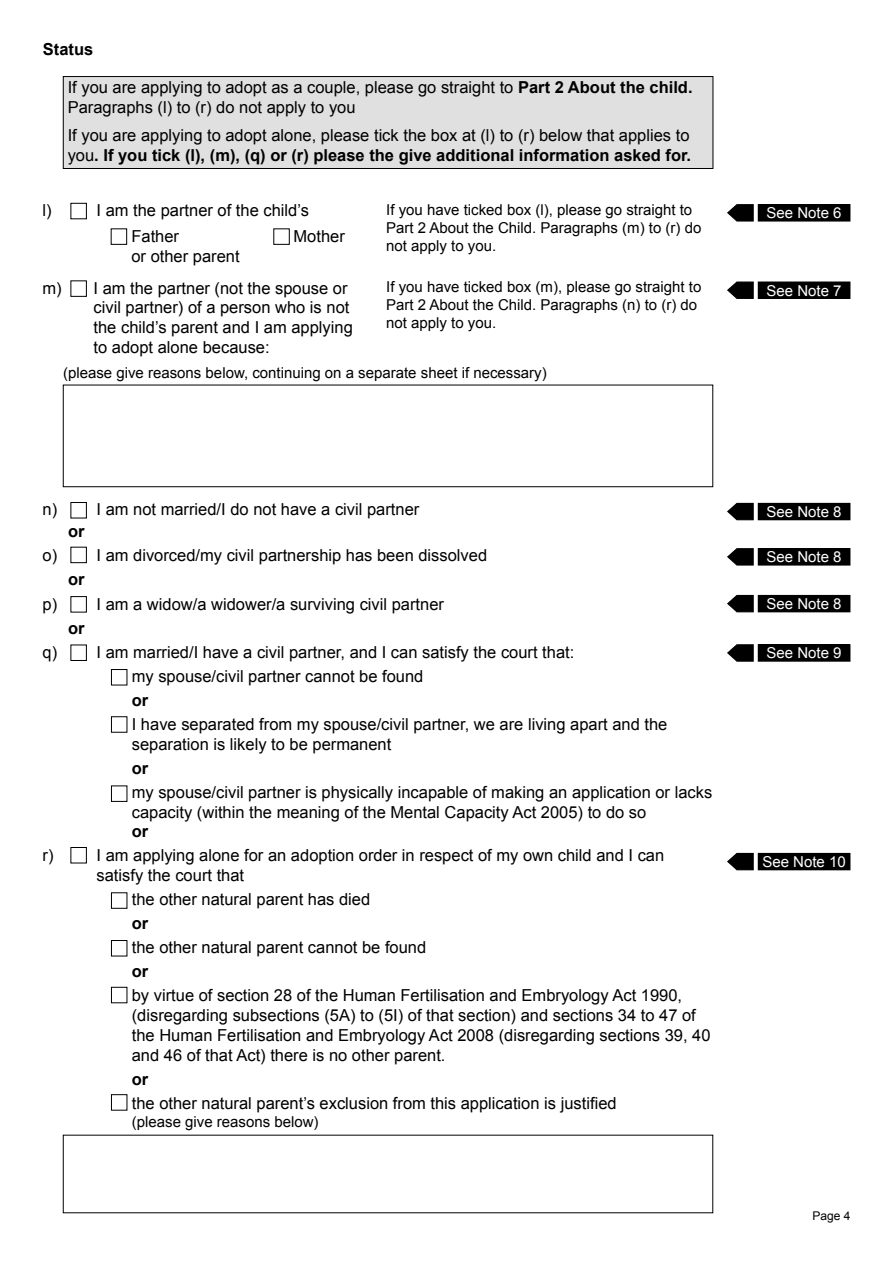
<style>
.page{position:relative;width:893px;height:1263px;background:#fff}
.page>*{position:absolute;margin:0;border:0;box-sizing:border-box;transform-origin:0 0}
.t1{font:16.5px/19.8px "Arial";color:#000}
.t2{font:700 16.5px "Arial";color:#000}
.t3{font:15px/18px "Arial";color:#000}
.t4{font:15px "Arial";color:#fff}
.t5{font:12px "Arial";color:#000}
.s1{font-weight:700}
</style>
<div class="page">
<div style="left:63px;top:77px;width:650px;height:91px;background:#e0e0e0"></div>
<div style="left:63px;top:76px;width:650px;height:93px;border:1px solid #000"></div>
<div style="left:758px;top:205px;width:92px;height:16px;background:#000"></div>
<div style="left:758px;top:204px;width:92px;height:18px;border:1px solid #000"></div>
<div style="left:758px;top:282px;width:92px;height:16px;background:#000"></div>
<div style="left:758px;top:281px;width:92px;height:18px;border:1px solid #000"></div>
<svg style="left:111px;top:669px;width:16px;height:441px"></svg>
<div style="left:758px;top:503px;width:92px;height:17px;background:#000"></div>
<svg style="left:727px;top:502px;width:27px;height:19px"></svg>
<div style="left:758px;top:549px;width:92px;height:16px;background:#000"></div>
<div style="left:758px;top:548px;width:92px;height:18px;border:1px solid #000"></div>
<svg style="left:727px;top:548px;width:27px;height:18px"></svg>
<div style="left:758px;top:595px;width:92px;height:17px;background:#000"></div>
<svg style="left:727px;top:594px;width:27px;height:19px"></svg>
<div style="left:758px;top:645px;width:92px;height:16px;background:#000"></div>
<div style="left:758px;top:644px;width:92px;height:18px;border:1px solid #000"></div>
<svg style="left:727px;top:644px;width:27px;height:18px"></svg>
<div style="left:758px;top:853px;width:92px;height:17px;background:#000"></div>
<svg style="left:727px;top:852px;width:27px;height:19px"></svg>
<div style="left:71px;top:203px;width:16px;height:16px;border:1px solid #000"></div>
<svg style="left:727px;top:204px;width:27px;height:18px"></svg>
<svg style="left:727px;top:281px;width:27px;height:18px"></svg>
<div style="left:111px;top:229px;width:16px;height:16px;border:1px solid #000"></div>
<div style="left:71px;top:281px;width:16px;height:16px;border:1px solid #000"></div>
<div style="left:63px;top:385px;width:650px;height:102px;border:1px solid #000"></div>
<div style="left:71px;top:502px;width:16px;height:16px;border:1px solid #000"></div>
<div style="left:71px;top:547px;width:16px;height:16px;border:1px solid #000"></div>
<div style="left:71px;top:596px;width:16px;height:16px;border:1px solid #000"></div>
<div style="left:71px;top:645px;width:16px;height:16px;border:1px solid #000"></div>
<div style="left:71px;top:847px;width:16px;height:16px;border:1px solid #000"></div>
<p class="t2" style="left:43px;top:38px;width:52px">Status</p>
<p class="t1" style="left:68px;top:78px;width:626px">If you are applying to adopt as a couple, please go straight to <span class="s1">Part 2 About the child.<br></span>Paragraphs (l) to (r) do not apply to you</p>
<p class="t1" style="left:68px;top:126px;width:625px">If you are applying to adopt alone, please tick the box at (l) to (r) below that applies to you<span class="s1">. If you tick (l), (m), (q) or (r) please the give additional information asked for.</span></p>
<p class="t1" style="left:97px;top:201px;width:214px">I am the partner of the child’s</p>
<p class="t3" style="left:386px;top:201px;width:317px">If you have ticked box (l), please go straight to<br>Part 2 About the Child. Paragraphs (m) to (r) do not apply to you.</p>
<p class="t4" style="left:767px;top:203px;width:77px">See Note 6</p>
<p class="t1" style="left:43px;top:201px;width:11px">l)</p>
<p class="t1" style="left:131px;top:227px;width:110px">Father<br>or other parent</p>
<p class="t1" style="left:293px;top:227px;width:53px">Mother</p>
<p class="t1" style="left:94px;top:278px;width:261px">I am the partner (not the spouse or civil partner) of a person who is not the child’s parent and I am applying to adopt alone because:</p>
<p class="t3" style="left:386px;top:278px;width:317px">If you have ticked box (m), please go straight to<br>Part 2 About the Child. Paragraphs (n) to (r) do not apply to you.</p>
<p class="t1" style="left:43px;top:278px;width:21px">m)</p>
<p class="t4" style="left:767px;top:281px;width:77px">See Note 7</p>
<p class="t3" style="left:63px;top:363px;width:485px">(please give reasons below, continuing on a separate sheet if necessary)</p>
<p class="t1" style="left:43px;top:500px;width:378px">n) I am not married/I do not have a civil partner</p>
<p class="t4" style="left:767px;top:502px;width:77px">See Note 8</p>
<p class="t1" style="left:43px;top:546px;width:446px">o) I am divorced/my civil partnership has been dissolved</p>
<p class="t4" style="left:767px;top:547px;width:77px">See Note 8</p>
<p class="t2" style="left:68px;top:569px;width:18px">or</p>
<p class="t1" style="left:43px;top:594px;width:403px">p) I am a widow/a widower/a surviving civil partner</p>
<p class="t4" style="left:767px;top:594px;width:77px">See Note 8</p>
<p class="t2" style="left:68px;top:617px;width:18px">or</p>
<p class="t1" style="left:43px;top:642px;width:533px">q) I am married/I have a civil partner, and I can satisfy the court that:</p>
<p class="t1" style="left:132px;top:666px;width:293px">my spouse/civil partner cannot be found</p>
<p class="t2" style="left:68px;top:521px;width:18px">or</p>
<p class="t4" style="left:767px;top:643px;width:77px">See Note 9</p>
<p class="t2" style="left:132px;top:689px;width:18px">or</p>
<p class="t1" style="left:132px;top:714px;width:537px">I have separated from my spouse/civil partner, we are living apart and the separation is likely to be permanent</p>
<p class="t2" style="left:132px;top:757px;width:18px">or</p>
<p class="t1" style="left:132px;top:782px;width:582px">my spouse/civil partner is physically incapable of making an application or lacks capacity (within the meaning of the Mental Capacity Act 2005) to do so</p>
<p class="t2" style="left:132px;top:821px;width:18px">or</p>
<p class="t1" style="left:43px;top:846px;width:12px">r)</p>
<p class="t1" style="left:97px;top:846px;width:569px">I am applying alone for an adoption order in respect of my own child and I can satisfy the court that</p>
<p class="t4" style="left:762px;top:852px;width:85px">See Note 10</p>
<p class="t1" style="left:132px;top:890px;width:240px">the other natural parent has died</p>
<p class="t2" style="left:132px;top:912px;width:18px">or</p>
<p class="t1" style="left:132px;top:938px;width:296px">the other natural parent cannot be found</p>
<p class="t2" style="left:132px;top:961px;width:18px">or</p>
<p class="t1" style="left:132px;top:986px;width:580px">by virtue of section 28 of the Human Fertilisation and Embryology Act 1990, (disregarding subsections (5A) to (5I) of that section) and sections 34 to 47 of the Human Fertilisation and Embryology Act 2008 (disregarding sections 39, 40 and 46 of that Act) there is no other parent.</p>
<p class="t2" style="left:132px;top:1068px;width:18px">or</p>
<p class="t1" style="left:132px;top:1093px;width:486px">the other natural parent’s exclusion from this application is justified</p>
<p class="t3" style="left:132px;top:1113px;width:188px">(please give reasons below)</p>
<p class="t5" style="left:812px;top:1208px;width:40px">Page 4</p>
</div>
